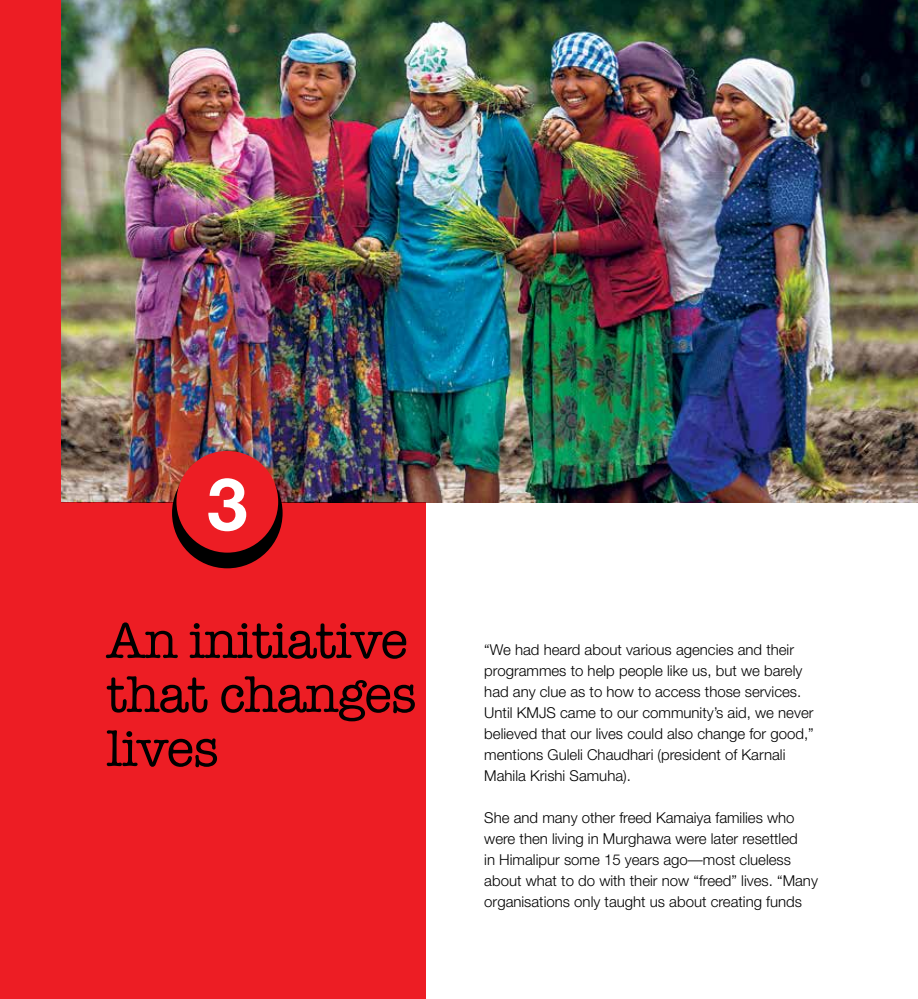
<style>
.page{position:relative;width:918px;height:999px;background:#fff}
.page>*{position:absolute;margin:0;border:0;box-sizing:border-box;transform-origin:0 0}
.t1{font:700 72.9px "Helvetica Neue";color:#fff}
.t2{font:52.5px/54px "American Typewriter";letter-spacing:-.02em;color:#000}
.t3{font:300 15px/21px "Helvetica Neue";color:#000}
</style>
<div class="page">
<img style="left:61px;top:0;width:857px;height:502px">
<div style="left:0;top:502px;width:425px;height:497px;background:#ed1d24"></div>
<div style="left:172px;top:458px;width:111px;height:110px;background:#000;border-radius:50%"></div>
<div style="left:0;top:0;width:61px;height:514px;background:#ed1d24"></div>
<div style="left:176px;top:451px;width:102px;height:102px;background:#ed1d24;border-radius:50%"></div>
<h1 class="t1" style="left:207px;top:459px;width:42px">3</h1>
<h2 class="t2" style="left:106px;top:614px;width:312px">An initiative that changes lives</h2>
<p class="t3" style="left:484px;top:639px;width:331px">“We had heard about various agencies and their programmes to help people like us, but we barely had any clue as to how to access those services.<br>Until KMJS came to our community’s aid, we never believed that our lives could also change for good,” mentions Guleli Chaudhari (president of Karnali Mahila Krishi Samuha).</p>
<p class="t3" style="left:484px;top:807px;width:335px">She and many other freed Kamaiya families who were then living in Murghawa were later resettled<br>in Himalipur some 15 years ago—most clueless about what to do with their now “freed” lives. “Many organisations only taught us about creating funds</p>
</div>
